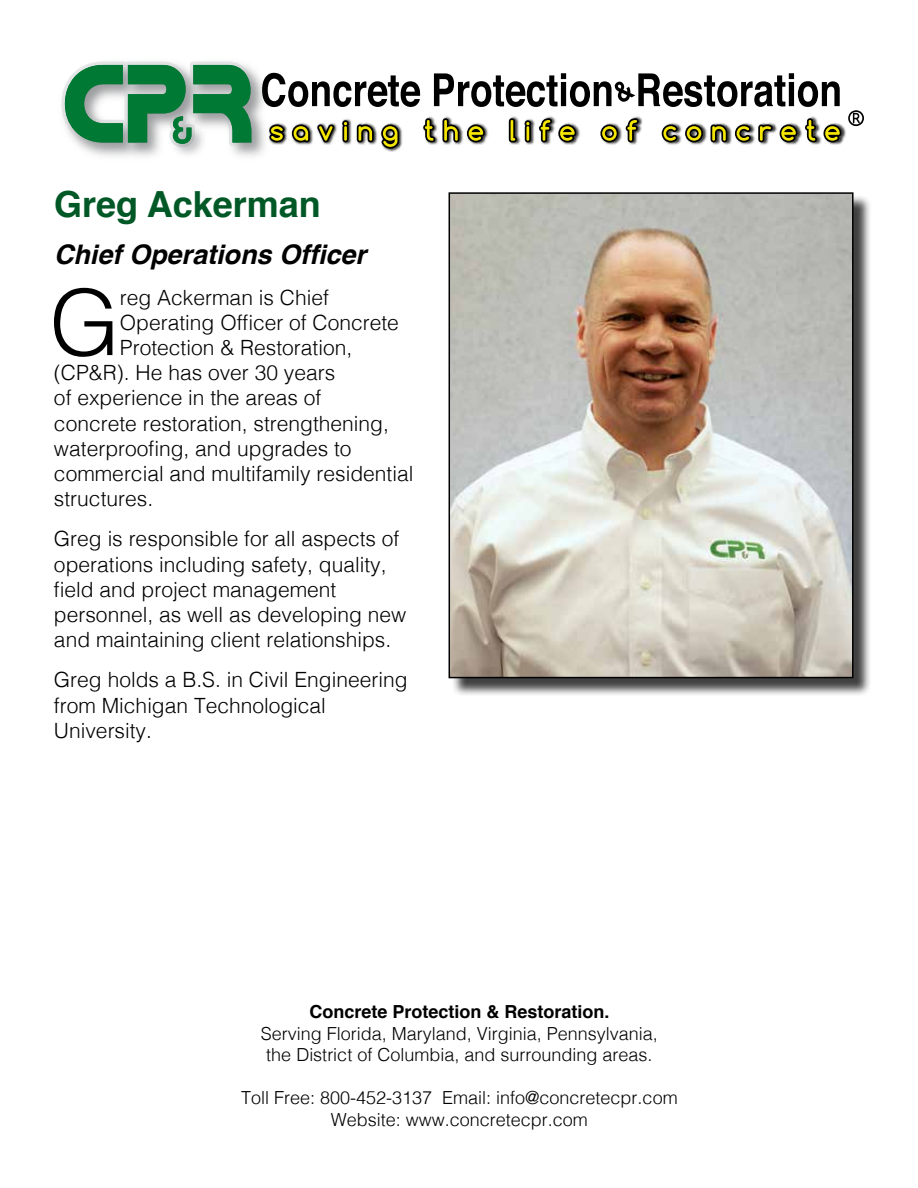
<style>
.page{position:relative;width:918px;height:1188px;background:#fff}
.page>*{position:absolute;margin:0;border:0;box-sizing:border-box;transform-origin:0 0}
.t1{font:300 91.05px "Helvetica";color:#000}
.t2{font:700 36px "Helvetica";color:#005826}
.t3{font:italic 700 27px "Helvetica";color:#000}
.t4{font:300 21px/25.2px "Helvetica";color:#000}
.t5{font:300 18px/21.6px "Helvetica";color:#000;text-align:center}
.t6{font:700 18px "Helvetica";color:#000}
</style>
<div class="page">
<svg style="left:271px;top:73px;width:149px;height:34px"></svg>
<img style="left:271px;top:116px;width:575px;height:36px">
<svg style="left:271px;top:124px;width:14px;height:18px"></svg>
<svg style="left:292px;top:124px;width:18px;height:18px"></svg>
<svg style="left:317px;top:124px;width:17px;height:18px"></svg>
<svg style="left:342px;top:120px;width:7px;height:22px"></svg>
<svg style="left:357px;top:124px;width:17px;height:18px"></svg>
<svg style="left:381px;top:124px;width:18px;height:25px"></svg>
<svg style="left:423px;top:118px;width:12px;height:24px"></svg>
<svg style="left:443px;top:118px;width:16px;height:24px"></svg>
<svg style="left:467px;top:124px;width:18px;height:18px"></svg>
<svg style="left:509px;top:118px;width:8px;height:24px"></svg>
<svg style="left:525px;top:120px;width:6px;height:22px"></svg>
<svg style="left:539px;top:118px;width:13px;height:24px"></svg>
<svg style="left:558px;top:124px;width:18px;height:18px"></svg>
<svg style="left:600px;top:124px;width:18px;height:18px"></svg>
<svg style="left:626px;top:118px;width:13px;height:24px"></svg>
<svg style="left:662px;top:124px;width:16px;height:18px"></svg>
<svg style="left:685px;top:124px;width:18px;height:18px"></svg>
<svg style="left:711px;top:124px;width:16px;height:18px"></svg>
<svg style="left:735px;top:124px;width:16px;height:18px"></svg>
<svg style="left:758px;top:124px;width:15px;height:18px"></svg>
<svg style="left:780px;top:124px;width:18px;height:18px"></svg>
<svg style="left:805px;top:118px;width:12px;height:24px"></svg>
<svg style="left:824px;top:124px;width:17px;height:18px"></svg>
<svg style="left:434px;top:73px;width:406px;height:34px"></svg>
<img style="left:193px;top:61px;width:78px;height:96px">
<img style="left:164px;top:147px;width:47px;height:12px">
<svg style="left:62px;top:62px;width:193px;height:85px;background:#66a582"></svg>
<svg style="left:848px;top:110px;width:16px;height:16px"></svg>
<div style="left:451px;top:195px;width:421px;height:502px;background:#000;opacity:.75"></div>
<img style="left:452px;top:195px;width:399px;height:480px">
<div style="left:449px;top:192px;width:405px;height:486px;border:2px solid #000"></div>
<h2 class="t2" style="left:54px;top:175px;width:268px">Greg Ackerman</h2>
<p class="t3" style="left:54px;top:233px;width:314px">Chief Operations Officer</p>
<h1 class="t1" style="left:49px;top:245px;width:72px">G</h1>
<p class="t4" style="left:120px;top:283px;width:210px">reg Ackerman is Chief</p>
<p class="t4" style="left:120px;top:308px;width:280px">Operating Officer of Concrete</p>
<p class="t4" style="left:120px;top:334px;width:234px">Protection &amp; Restoration,</p>
<p class="t4" style="left:54px;top:359px;width:283px">(CP&amp;R). He has over 30 years</p>
<p class="t4" style="left:54px;top:384px;width:269px">of experience in the areas of</p>
<p class="t4" style="left:54px;top:409px;width:336px">concrete restoration, strengthening,</p>
<p class="t4" style="left:54px;top:434px;width:299px">waterproofing, and upgrades to</p>
<p class="t4" style="left:54px;top:460px;width:361px">commercial and multifamily residential</p>
<p class="t4" style="left:54px;top:485px;width:101px">structures.</p>
<p class="t4" style="left:54px;top:525px;width:354px">Greg is responsible for all aspects of operations including safety, quality, field and project management personnel, as well as developing new and maintaining client relationships.</p>
<p class="t4" style="left:54px;top:666px;width:355px">Greg holds a B.S. in Civil Engineering from Michigan Technological<br>University.</p>
<p class="t6" style="left:309px;top:997px;width:302px">Concrete Protection &amp; Restoration.</p>
<p class="t5" style="left:261px;top:1021px;width:399px">Serving Florida, Maryland, Virginia, Pennsylvania, the District of Columbia, and surrounding areas.</p>
<p class="t5" style="left:241px;top:1086px;width:438px">Toll Free: 800-452-3137 Email: info@concretecpr.com<br>Website: www.concretecpr.com</p>
</div>
